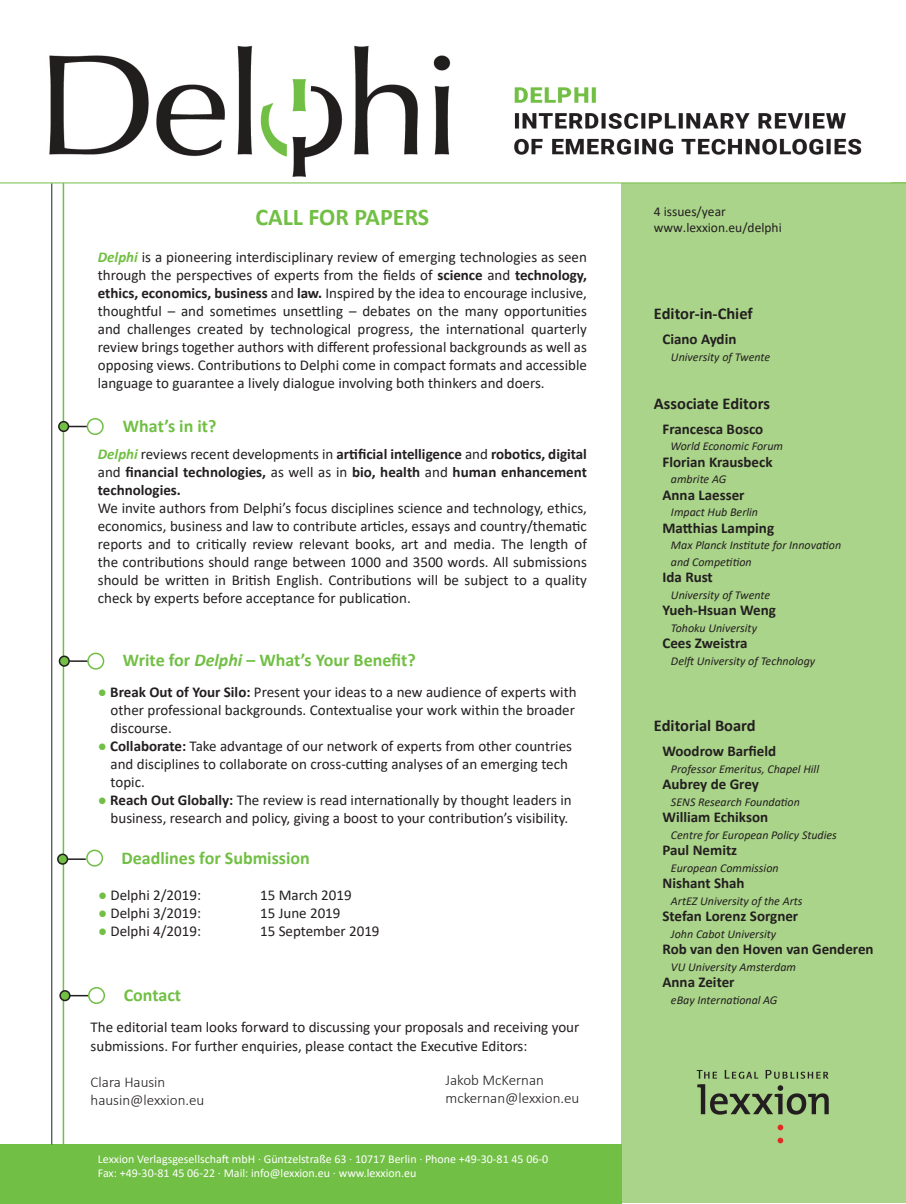
<style>
.page{position:relative;width:906px;height:1204px;background:#fff}
.page>*{position:absolute;margin:0;border:0;box-sizing:border-box;transform-origin:0 0}
.t1{font:700 24px "Calibri";color:#71bf44}
.t2{font:700 18px "Calibri";color:#71bf44}
.t3{font:700 16.5px "Calibri";color:#231f20}
.t4{font:15px/18px "Calibri";color:#231f20;text-align:justify}
.t5{font:700 15px/18px "Calibri";color:#231f20;text-align:justify}
.t6{font:300 15px/18px "Calibri";color:#231f20}
.t7{font:13.5px/16.5px "Calibri";color:#231f20}
.t8{font:italic 12px/16.5px "Calibri";color:#231f20}
.t9{font:12px "Calibri";color:#fff}
.s1{font-weight:700;font-style:italic;color:#71bf44}
.s2{font-weight:700}
.s3{font-style:italic;color:#71bf44}
.s4{font-weight:400}
.s5{font-style:italic}
.s6{color:#71bf44}
</style>
<div class="page">
<div style="left:621px;top:182px;width:285px;height:1020px;background:#aad489"></div>
<div style="left:0;top:1144px;width:621px;height:59px;background:#71bf44"></div>
<hr style="left:51px;top:183px;width:1px;height:961px;background:#231f20">
<img style="left:49px;top:45px;width:813px;height:132px">
<hr style="left:63px;top:183px;width:1px;height:961px;background:#71bf44">
<hr style="left:0;top:182px;width:906px;height:1px;background:#71bf44">
<div style="left:59px;top:656px;width:10px;height:10px;background:#71bf44;border-radius:50%"></div>
<div style="left:59px;top:655px;width:11px;height:11px;border:2px solid #231f20;border-radius:50%"></div>
<div style="left:87px;top:652px;width:17px;height:17px;border:2px solid #71bf44;border-radius:50%"></div>
<svg style="left:69px;top:660px;width:18px;height:2px"></svg>
<div style="left:59px;top:421px;width:9px;height:10px;background:#71bf44;border-radius:50%"></div>
<div style="left:58px;top:421px;width:11px;height:11px;border:2px solid #231f20;border-radius:50%"></div>
<div style="left:87px;top:418px;width:17px;height:17px;border:2px solid #71bf44;border-radius:50%"></div>
<svg style="left:68px;top:426px;width:19px;height:1px"></svg>
<svg style="left:777px;top:1137px;width:6px;height:6px"></svg>
<svg style="left:777px;top:1124px;width:6px;height:6px"></svg>
<svg style="left:696px;top:1070px;width:133px;height:44px"></svg>
<div style="left:86px;top:849px;width:17px;height:17px;border:2px solid #71bf44;border-radius:50%"></div>
<div style="left:58px;top:854px;width:9px;height:10px;background:#71bf44;border-radius:50%"></div>
<div style="left:57px;top:853px;width:11px;height:11px;border:2px solid #231f20;border-radius:50%"></div>
<svg style="left:67px;top:858px;width:19px;height:1px"></svg>
<div style="left:60px;top:990px;width:10px;height:10px;background:#71bf44;border-radius:50%"></div>
<div style="left:59px;top:990px;width:12px;height:11px;border:2px solid #231f20;border-radius:50%"></div>
<svg style="left:70px;top:994px;width:18px;height:2px"></svg>
<div style="left:88px;top:986px;width:17px;height:17px;border:2px solid #71bf44;border-radius:50%"></div>
<p class="t1" style="left:255px;top:200px;width:175px">CALL FOR PAPERS</p>
<p class="t4" style="left:98px;top:248px;width:490px"><span class="s1">Delphi</span> is a pioneering interdisciplinary review of emerging technologies as seen through the perspectives of experts from the fields of <span class="s2">science</span> and <span class="s2">technology, ethics, economics, business</span> and <span class="s2">law.</span> Inspired by the idea to encourage inclusive, thoughtful – and sometimes unsettling – debates on the many opportunities and challenges created by technological progress, the international quarterly review brings together authors with different professional backgrounds as well as opposing views. Contributions to Delphi come in compact formats and accessible language to guarantee a lively dialogue involving both thinkers and doers.</p>
<p class="t2" style="left:123px;top:413px;width:95px">What’s in it?</p>
<p class="t5" style="left:98px;top:444px;width:490px"><span class="s3">Delphi</span> <span class="s4">reviews recent developments in</span> artificial intelligence <span class="s4">and</span> robotics, digital <span class="s4">and</span> financial technologies, <span class="s4">as well as in</span> bio, health <span class="s4">and</span> human enhancement technologies.</p>
<p class="t4" style="left:98px;top:498px;width:490px">We invite authors from Delphi’s focus disciplines science and technology, ethics, economics, business and law to contribute articles, essays and country/thematic reports and to critically review relevant books, art and media. The length of the contributions should range between 1000 and 3500 words. All submissions should be written in British English. Contributions will be subject to a quality check by experts before acceptance for publication.</p>
<p class="t2" style="left:123px;top:647px;width:294px">Write for <span class="s5">Delphi</span> – What’s Your Benefit?</p>
<p class="t4" style="left:111px;top:682px;width:467px;text-indent:-13px"><span class="s6">●</span> <span class="s2">Break Out of Your Silo:</span> Present your ideas to a new audience of experts with other professional backgrounds. Contextualise your work within the broader discourse.</p>
<p class="t4" style="left:111px;top:736px;width:463px;text-align:left;text-indent:-13px"><span class="s6">●</span> <span class="s2">Collaborate:</span> Take advantage of our network of experts from other countries and disciplines to collaborate on cross-cutting analyses of an emerging tech topic.</p>
<p class="t4" style="left:98px;top:790px;width:475px;text-align:right"><span class="s6">●</span> <span class="s2">Reach Out Globally:</span> The review is read internationally by thought leaders in business, research and policy, giving a boost to your contribution’s visibility.</p>
<p class="t2" style="left:121px;top:845px;width:190px">Deadlines for Submission</p>
<p class="t4" style="left:98px;top:885px;width:104px"><span class="s6">●</span> Delphi 2/2019:</p>
<p class="t4" style="left:260px;top:885px;width:93px">15 March 2019</p>
<p class="t4" style="left:98px;top:903px;width:104px"><span class="s6">●</span> Delphi 3/2019:</p>
<p class="t4" style="left:260px;top:903px;width:82px">15 June 2019</p>
<p class="t4" style="left:98px;top:921px;width:104px"><span class="s6">●</span> Delphi 4/2019:</p>
<p class="t4" style="left:260px;top:921px;width:121px">15 September 2019</p>
<p class="t2" style="left:124px;top:982px;width:59px">Contact</p>
<p class="t4" style="left:91px;top:1018px;width:490px">The editorial team looks forward to discussing your proposals and receiving your submissions. For further enquiries, please contact the Executive Editors:</p>
<p class="t6" style="left:91px;top:1072px;width:115px">Clara Hausin hausin@lexxion.eu</p>
<p class="t6" style="left:445px;top:1070px;width:100px">Jakob McKernan</p>
<p class="t6" style="left:445px;top:1088px;width:135px">mckernan@lexxion.eu</p>
<p class="t9" style="left:98px;top:1150px;width:452px">Lexxion Verlagsgesellschaft mbH · Güntzelstraße 63 · 10717 Berlin · Phone +49-30-81 45 06-0</p>
<p class="t9" style="left:98px;top:1164px;width:320px">Fax: +49-30-81 45 06-22 · Mail: info@lexxion.eu · www.lexxion.eu</p>
<p class="t7" style="left:654px;top:203px;width:129px">4 issues/year www.lexxion.eu/delphi</p>
<p class="t3" style="left:654px;top:302px;width:100px">Editor-in-Chief</p>
<p class="t5" style="left:662px;top:330px;width:75px">Ciano Aydin</p>
<p class="t8" style="left:671px;top:348px;width:101px">University of Twente</p>
<p class="t3" style="left:654px;top:391px;width:117px">Associate Editors</p>
<p class="t5" style="left:662px;top:419px;width:102px">Francesca Bosco</p>
<p class="t8" style="left:670px;top:437px;width:114px">World Economic Forum</p>
<p class="t5" style="left:662px;top:452px;width:112px">Florian Krausbeck</p>
<p class="t8" style="left:671px;top:470px;width:57px">ambrite AG</p>
<p class="t5" style="left:662px;top:485px;width:84px">Anna Laesser</p>
<p class="t8" style="left:671px;top:503px;width:89px">Impact Hub Berlin</p>
<p class="t5" style="left:662px;top:518px;width:113px">Matthias Lamping</p>
<p class="t8" style="left:671px;top:536px;width:172px">Max Planck Institute for Innovation and Competition</p>
<p class="t5" style="left:662px;top:568px;width:52px">Ida Rust</p>
<p class="t8" style="left:671px;top:586px;width:101px">University of Twente</p>
<p class="t5" style="left:662px;top:601px;width:115px">Yueh-Hsuan Weng</p>
<p class="t8" style="left:671px;top:619px;width:88px">Tohoku University</p>
<p class="t5" style="left:662px;top:634px;width:87px">Cees Zweistra</p>
<p class="t8" style="left:671px;top:652px;width:146px">Delft University of Technology</p>
<p class="t3" style="left:654px;top:714px;width:103px">Editorial Board</p>
<p class="t5" style="left:662px;top:742px;width:115px">Woodrow Barfield</p>
<p class="t8" style="left:671px;top:760px;width:150px">Professor Emeritus, Chapel Hill</p>
<p class="t5" style="left:662px;top:775px;width:98px">Aubrey de Grey</p>
<p class="t8" style="left:671px;top:793px;width:130px">SENS Research Foundation</p>
<p class="t5" style="left:662px;top:808px;width:107px">William Echikson</p>
<p class="t8" style="left:671px;top:826px;width:167px">Centre for European Policy Studies</p>
<p class="t5" style="left:662px;top:841px;width:76px">Paul Nemitz</p>
<p class="t8" style="left:671px;top:859px;width:109px">European Commission</p>
<p class="t5" style="left:662px;top:874px;width:84px">Nishant Shah</p>
<p class="t8" style="left:671px;top:892px;width:133px">ArtEZ University of the Arts</p>
<p class="t5" style="left:662px;top:907px;width:137px">Stefan Lorenz Sorgner</p>
<p class="t8" style="left:671px;top:925px;width:107px">John Cabot University</p>
<p class="t5" style="left:662px;top:940px;width:213px">Rob van den Hoven van Genderen</p>
<p class="t8" style="left:671px;top:958px;width:127px">VU University Amsterdam</p>
<p class="t5" style="left:662px;top:973px;width:74px">Anna Zeiter</p>
<p class="t8" style="left:671px;top:991px;width:108px">eBay International AG</p>
</div>
